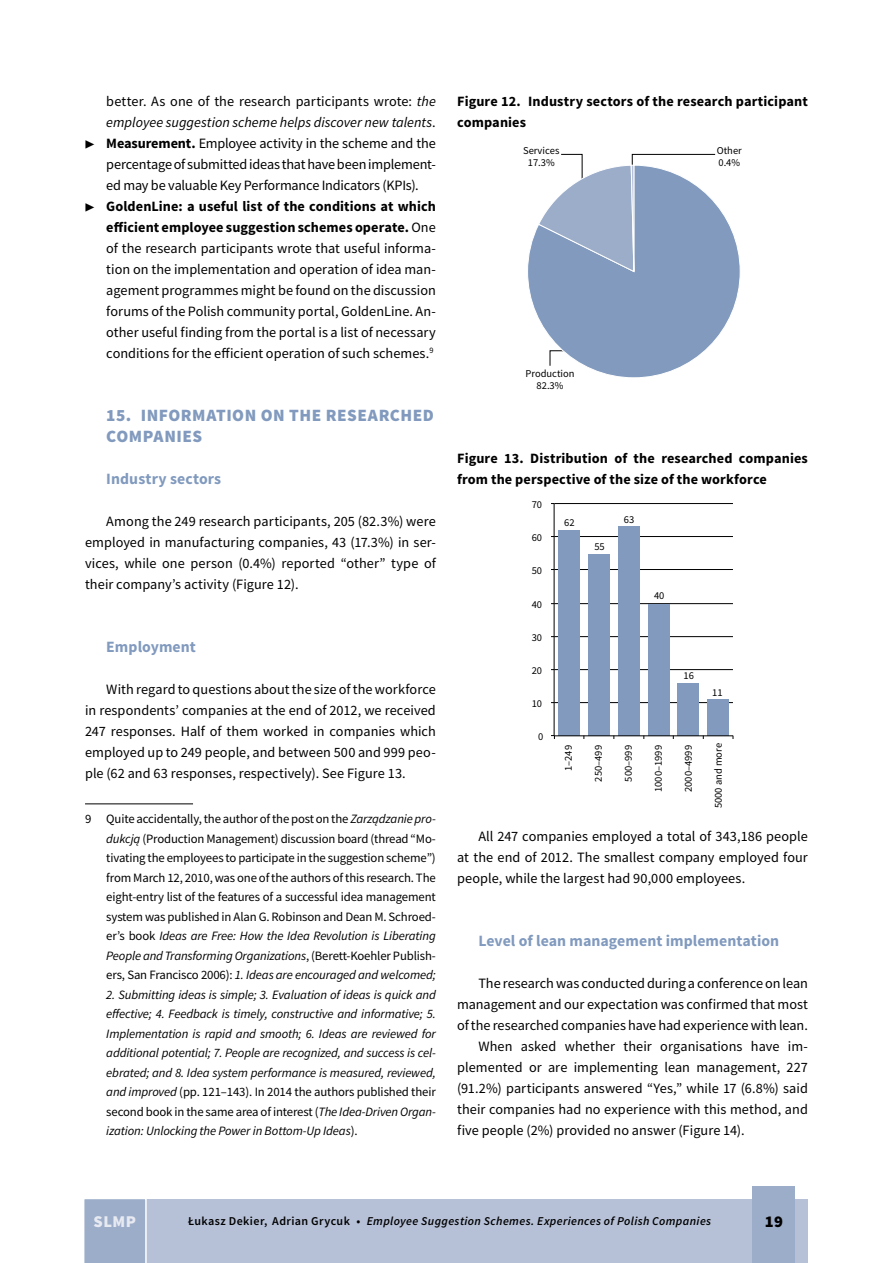
<style>
.page{position:relative;width:893px;height:1263px;background:#fff}
.page>*{position:absolute;margin:0;border:0;box-sizing:border-box;transform-origin:0 0}
.t1{font:900 17.25px/21px "Source Sans Pro";letter-spacing:.03em;color:#819abe}
.t2{font:900 16.5px "Source Sans Pro";color:#e8eaf1}
.t3{font:900 16.5px "Source Sans Pro";color:#000}
.t4{font:700 15.75px "Source Sans Pro";letter-spacing:.005em;color:#819abe}
.t5{font:14.25px/21px "Source Sans Pro";color:#000;text-align:justify}
.t6{font:700 14.25px/21px "Source Sans Pro";letter-spacing:.005em;color:#000}
.t7{font:italic 14.25px "Source Sans Pro";color:#000}
.t8{font:12.75px/19.5px "Source Sans Pro";letter-spacing:-.01em;color:#000;text-align:justify}
.t9{font:italic 12.75px/19.5px "Source Sans Pro";letter-spacing:-.01em;color:#000;text-align:justify}
.t10{font:italic 600 12px "Source Sans Pro";letter-spacing:.03em;color:#000}
.t11{font:10.5px/12px "Source Sans Pro";color:#000;text-align:center}
.s1{font-style:italic}
.s2{font-style:normal}
.s3{font-size:10.5px}
.s4{font-weight:700}
.s5{font-weight:400;font-size:10.5px}
.s6{font-weight:400}
</style>
<div class="page">
<div style="left:85px;top:1199px;width:723px;height:64px;background:#b6c1d7"></div>
<div style="left:753px;top:1186px;width:42px;height:77px;background:#9cadca"></div>
<div style="left:84px;top:1199px;width:63px;height:64px;background:#9cadca"></div>
<hr style="left:85px;top:804px;width:108px;height:1px;background:#000">
<svg style="left:528px;top:204px;width:212px;height:174px"></svg>
<svg style="left:538px;top:154px;width:177px;height:177px;background:#99adc9"></svg>
<hr style="left:554px;top:702px;width:179px;height:1px;background:#000">
<hr style="left:554px;top:669px;width:179px;height:1px;background:#000">
<hr style="left:554px;top:636px;width:179px;height:1px;background:#000">
<hr style="left:554px;top:603px;width:179px;height:1px;background:#000">
<hr style="left:554px;top:569px;width:179px;height:1px;background:#000">
<hr style="left:554px;top:536px;width:179px;height:1px;background:#000">
<hr style="left:554px;top:503px;width:179px;height:1px;background:#000">
<div style="left:707px;top:699px;width:22px;height:36px;background:#819abe"></div>
<div style="left:678px;top:683px;width:21px;height:52px;background:#819abe"></div>
<div style="left:648px;top:604px;width:21px;height:131px;background:#819abe"></div>
<div style="left:618px;top:526px;width:21px;height:209px;background:#819abe"></div>
<div style="left:588px;top:554px;width:22px;height:181px;background:#819abe"></div>
<div style="left:559px;top:530px;width:21px;height:205px;background:#819abe"></div>
<hr style="left:554px;top:503px;width:1px;height:233px;background:#000">
<hr style="left:554px;top:735px;width:179px;height:1px;background:#000">
<svg style="left:551px;top:735px;width:4px;height:4px"></svg>
<p class="t5" style="left:106px;top:91px;width:331px">better. As one of the research participants wrote: <span class="s1">the</span></p>
<p class="t7" style="left:106px;top:114px;width:331px">employee suggestion scheme helps discover new talents<span class="s2">.</span></p>
<p class="t5" style="left:85px;top:133px;width:352px"><span class="s3">▶</span> <span class="s4">Measurement.</span> Employee activity in the scheme and the</p>
<p class="t5" style="left:106px;top:154px;width:331px">percentage of submitted ideas that have been implement-</p>
<p class="t5" style="left:106px;top:175px;width:314px">ed may be valuable Key Performance Indicators (KPIs).</p>
<p class="t6" style="left:85px;top:196px;width:352px"><span class="s5">▶</span> GoldenLine: a useful list of the conditions at which</p>
<p class="t6" style="left:106px;top:217px;width:331px">efficient employee suggestion schemes operate. <span class="s6">One</span></p>
<p class="t5" style="left:106px;top:238px;width:331px">of the research participants wrote that useful informa-</p>
<p class="t5" style="left:106px;top:259px;width:331px">tion on the implementation and operation of idea man-</p>
<p class="t5" style="left:106px;top:280px;width:331px">agement programmes might be found on the discussion</p>
<p class="t5" style="left:106px;top:301px;width:331px">forums of the Polish community portal, GoldenLine. An-</p>
<p class="t5" style="left:106px;top:322px;width:331px">other useful finding from the portal is a list of necessary</p>
<p class="t5" style="left:106px;top:343px;width:329px">conditions for the efficient operation of such schemes.<sup>9</sup></p>
<p class="t1" style="left:106px;top:406px;width:329px">15. INFORMATION ON THE RESEARCHED<br>COMPANIES</p>
<p class="t4" style="left:106px;top:469px;width:116px">Industry sectors</p>
<p class="t5" style="left:85px;top:511px;width:352px;text-indent:21px">Among the 249 research participants, 205 (82.3%) were employed in manufacturing companies, 43 (17.3%) in ser&shy;vices, while one person (0.4%) reported “other” type of their company’s activity (Figure 12).</p>
<p class="t4" style="left:106px;top:637px;width:91px">Employment</p>
<p class="t5" style="left:85px;top:679px;width:352px;text-indent:21px">With regard to questions about the size of the workforce in respondents’ companies at the end of 2012, we received 247 responses. Half of them worked in companies which employed up to 249 people, and between 500 and 999 peo&shy;ple (62 and 63 responses, respectively). See Figure 13.</p>
<p class="t8" style="left:106px;top:809px;width:331px;text-indent:-21px">9 Quite accidentally, the author of the post on the <span class="s1">Zarządzanie pro&shy;dukcją</span> (Production Management) discussion board (thread “Mo&shy;tivating the employees to participate in the suggestion scheme”) from March 12, 2010, was one of the authors of this research. The eight-entry list of the features of a successful idea management system was published in Alan G. Robinson and Dean M. Schroed&shy;er’s book <span class="s1">Ideas are Free: How the Idea Revolution is Liberating People and Transforming Organizations</span>, (Berett-Koehler Publish&shy;ers, San Francisco 2006): <span class="s1">1. Ideas are encouraged and welcomed;</span></p>
<p class="t9" style="left:106px;top:985px;width:331px">2. Submitting ideas is simple; 3. Evaluation of ideas is quick and effective; 4. Feedback is timely, constructive and informative; 5.<br>Implementation is rapid and smooth; 6. Ideas are reviewed for additional potential; 7. People are recognized, and success is cel&shy;ebrated; and 8. Idea system performance is measured, reviewed, and improved <span class="s2">(pp. 121–143). In 2014 the authors published their second book in the same area of interest (</span>The Idea-Driven Organ&shy;ization: Unlocking the Power in Bottom-Up Ideas<span class="s2">).</span></p>
<p class="t6" style="left:457px;top:91px;width:352px">Figure 12. Industry sectors of the research participant companies</p>
<p class="t11" style="left:523px;top:145px;width:38px">Services<br>17.3%</p>
<p class="t11" style="left:717px;top:145px;width:27px;text-align:left">Other<br>0.4%</p>
<p class="t11" style="left:525px;top:368px;width:51px">Production<br>82.3%</p>
<p class="t6" style="left:457px;top:448px;width:352px">Figure 13. Distribution of the researched companies from the perspective of the size of the workforce</p>
<p class="t11" style="left:564px;top:517px;width:12px">62</p>
<p class="t11" style="left:594px;top:540px;width:12px">55</p>
<p class="t11" style="left:532px;top:498px;width:12px">70</p>
<p class="t11" style="left:624px;top:513px;width:12px">63</p>
<p class="t11" style="left:532px;top:532px;width:12px">60</p>
<p class="t11" style="left:532px;top:565px;width:12px">50</p>
<p class="t11" style="left:532px;top:598px;width:12px">40</p>
<p class="t11" style="left:532px;top:631px;width:12px">30</p>
<p class="t11" style="left:532px;top:664px;width:12px">20</p>
<p class="t11" style="left:532px;top:698px;width:12px">10</p>
<p class="t11" style="left:538px;top:731px;width:7px">0</p>
<p class="t11" style="left:654px;top:590px;width:12px">40</p>
<p class="t11" style="left:683px;top:669px;width:12px">16</p>
<p class="t11" style="left:712px;top:686px;width:12px">11</p>
<p class="t11" style="left:562px;top:771px;width:27px;rotate:-90deg">1–249</p>
<p class="t11" style="left:592px;top:781px;width:38px;rotate:-90deg">250–499</p>
<p class="t11" style="left:622px;top:781px;width:38px;rotate:-90deg">500–999</p>
<p class="t11" style="left:652px;top:792px;width:48px;rotate:-90deg">1000–1999</p>
<p class="t11" style="left:682px;top:792px;width:48px;rotate:-90deg">2000–4999</p>
<p class="t11" style="left:712px;top:808px;width:67px;rotate:-90deg">5000 and more</p>
<p class="t5" style="left:457px;top:826px;width:352px;text-indent:21px">All 247 companies employed a total of 343,186 people at the end of 2012. The smallest company employed four people, while the largest had 90,000 employees.</p>
<p class="t4" style="left:478px;top:931px;width:302px">Level of lean management implementation</p>
<p class="t5" style="left:478px;top:973px;width:331px">The research was conducted during a conference on lean</p>
<p class="t5" style="left:457px;top:994px;width:352px">management and our expectation was confirmed that most</p>
<p class="t5" style="left:457px;top:1015px;width:352px">of the researched companies have had experience with lean.</p>
<p class="t5" style="left:478px;top:1036px;width:331px">When asked whether their organisations have im-</p>
<p class="t5" style="left:457px;top:1057px;width:352px">plemented or are implementing lean management, 227</p>
<p class="t5" style="left:457px;top:1078px;width:352px">(91.2%) participants answered “Yes,” while 17 (6.8%) said</p>
<p class="t5" style="left:457px;top:1099px;width:352px">their companies had no experience with this method, and</p>
<p class="t5" style="left:457px;top:1120px;width:289px">five people (2%) provided no answer (Figure 14).</p>
<p class="t2" style="left:94px;top:1210px;width:44px">SLMP</p>
<p class="t10" style="left:188px;top:1213px;width:525px"><span class="s2">Łukasz Dekier, Adrian Grycuk •</span> Employee Suggestion Schemes. Experiences of Polish Companies</p>
<p class="t3" style="left:765px;top:1210px;width:20px">19</p>
</div>
